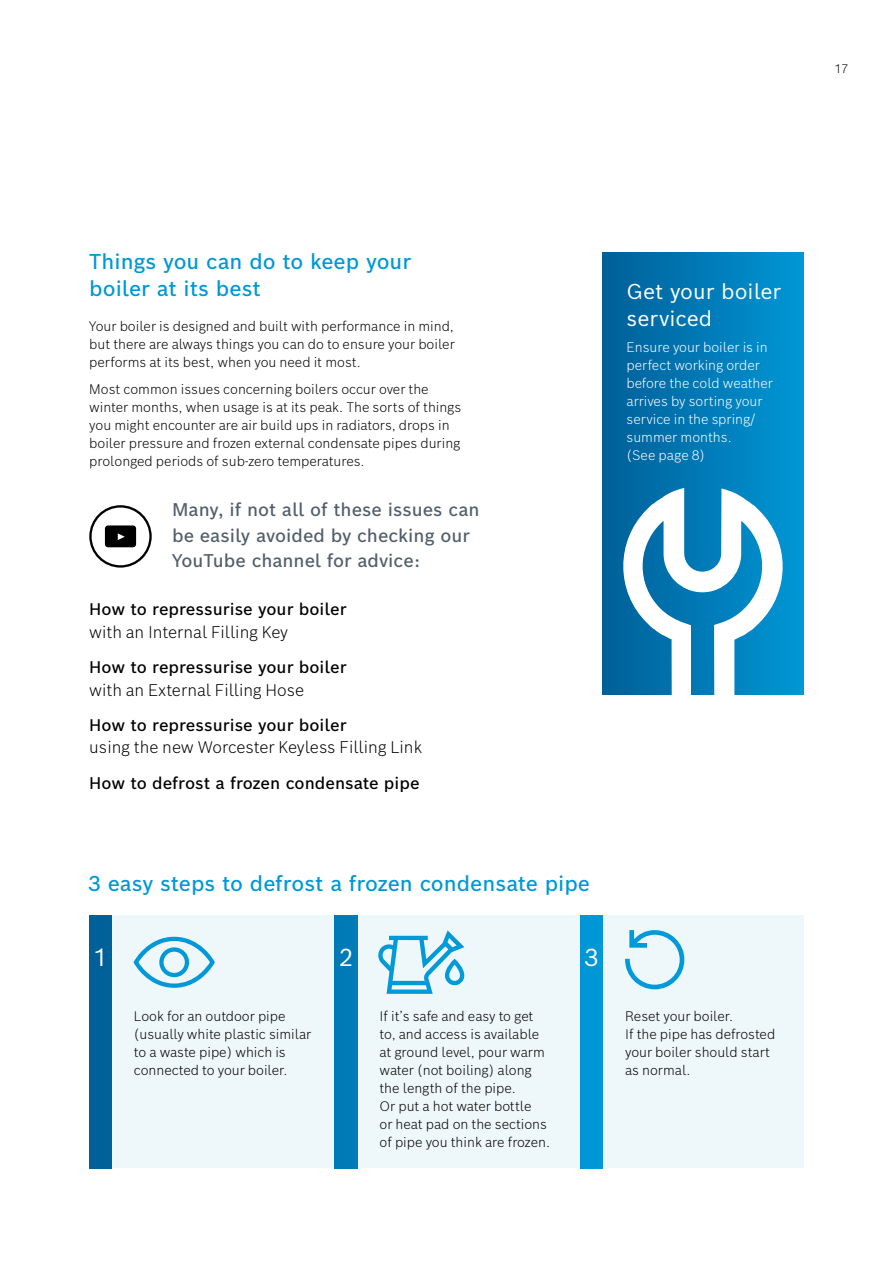
<style>
.page{position:relative;width:893px;height:1263px;background:#fff}
.page>*{position:absolute;margin:0;border:0;box-sizing:border-box;transform-origin:0 0}
.t1{font:24px "Bosch Sans";color:#fff}
.t2{font:500 21px/27px "Bosch Sans";color:#0098d7}
.t3{font:21px/27px "Bosch Sans";color:#fff}
.t4{font:500 18px/25.5px "Bosch Sans";color:#525f6b}
.t5{font:500 16.5px "Bosch Sans";color:#000}
.t6{font:300 16.5px "Bosch Sans";color:#000}
.t7{font:300 13.5px/18px "Bosch Sans";color:#000}
.t8{font:300 13.5px/18px "Bosch Sans";color:#fff}
.t9{font:300 12px "Bosch Sans";color:#000}
</style>
<div class="page">
<div style="left:112px;top:916px;width:223px;height:252px;background:#eef7f9"></div>
<svg style="left:134px;top:937px;width:81px;height:51px"></svg>
<div style="left:89px;top:916px;width:23px;height:252px;background:#00619a"></div>
<div style="left:357px;top:916px;width:223px;height:252px;background:#eef7f9"></div>
<div style="left:335px;top:916px;width:22px;height:252px;background:#007bb7"></div>
<svg style="left:378px;top:930px;width:86px;height:64px"></svg>
<div style="left:603px;top:916px;width:201px;height:252px;background:#eef7f9"></div>
<div style="left:580px;top:916px;width:23px;height:252px;background:#0097d6"></div>
<svg style="left:625px;top:930px;width:59px;height:60px"></svg>
<div style="left:603px;top:253px;width:201px;height:442px;background:linear-gradient(to right,#005f98,#0097d6)"></div>
<svg style="left:622px;top:488px;width:162px;height:207px"></svg>
<svg style="left:89px;top:505px;width:63px;height:63px"></svg>
<p class="t9" style="left:834px;top:60px;width:15px">17</p>
<h2 class="t2" style="left:89px;top:248px;width:323px">Things you can do to keep your boiler at its best</h2>
<p class="t7" style="left:89px;top:317px;width:367px;text-align:justify">Your boiler is designed and built with performance in mind, but there are always things you can do to ensure your boiler performs at its best, when you need it most.</p>
<p class="t7" style="left:89px;top:380px;width:374px">Most common issues concerning boilers occur over the winter months, when usage is at its peak. The sorts of things you might encounter are air build ups in radiators, drops in boiler pressure and frozen external condensate pipes during prolonged periods of sub-zero temperatures.</p>
<h3 class="t4" style="left:172px;top:496px;width:309px">Many, if not all of these issues can be easily avoided by checking our<br>YouTube channel for advice:</h3>
<p class="t5" style="left:89px;top:598px;width:259px">How to repressurise your boiler</p>
<p class="t6" style="left:89px;top:621px;width:200px">with an Internal Filling Key</p>
<p class="t5" style="left:89px;top:656px;width:259px">How to repressurise your boiler</p>
<p class="t6" style="left:89px;top:678px;width:216px">with an External Filling Hose</p>
<p class="t5" style="left:89px;top:714px;width:259px">How to repressurise your boiler</p>
<p class="t6" style="left:89px;top:736px;width:334px">using the new Worcester Keyless Filling Link</p>
<p class="t5" style="left:89px;top:771px;width:332px">How to defrost a frozen condensate pipe</p>
<h2 class="t3" style="left:626px;top:277px;width:156px">Get your boiler serviced</h2>
<p class="t8" style="left:626px;top:338px;width:148px">Ensure your boiler is in perfect working order before the cold weather arrives by sorting your service in the spring/ summer months.<br>(See page 8)</p>
<h2 class="t2" style="left:88px;top:869px;width:503px">3 easy steps to defrost a frozen condensate pipe</h2>
<h1 class="t1" style="left:93px;top:941px;width:16px">1</h1>
<p class="t7" style="left:134px;top:1007px;width:179px">Look for an outdoor pipe (usually white plastic similar to a waste pipe) which is connected to your boiler.</p>
<h1 class="t1" style="left:339px;top:941px;width:16px">2</h1>
<p class="t7" style="left:379px;top:1007px;width:172px">If it’s safe and easy to get to, and access is available at ground level, pour warm water (not boiling) along the length of the pipe.<br>Or put a hot water bottle<br>or heat pad on the sections of pipe you think are frozen.</p>
<h1 class="t1" style="left:584px;top:941px;width:16px">3</h1>
<p class="t7" style="left:625px;top:1007px;width:152px">Reset your boiler.<br>If the pipe has defrosted your boiler should start as normal.</p>
</div>
